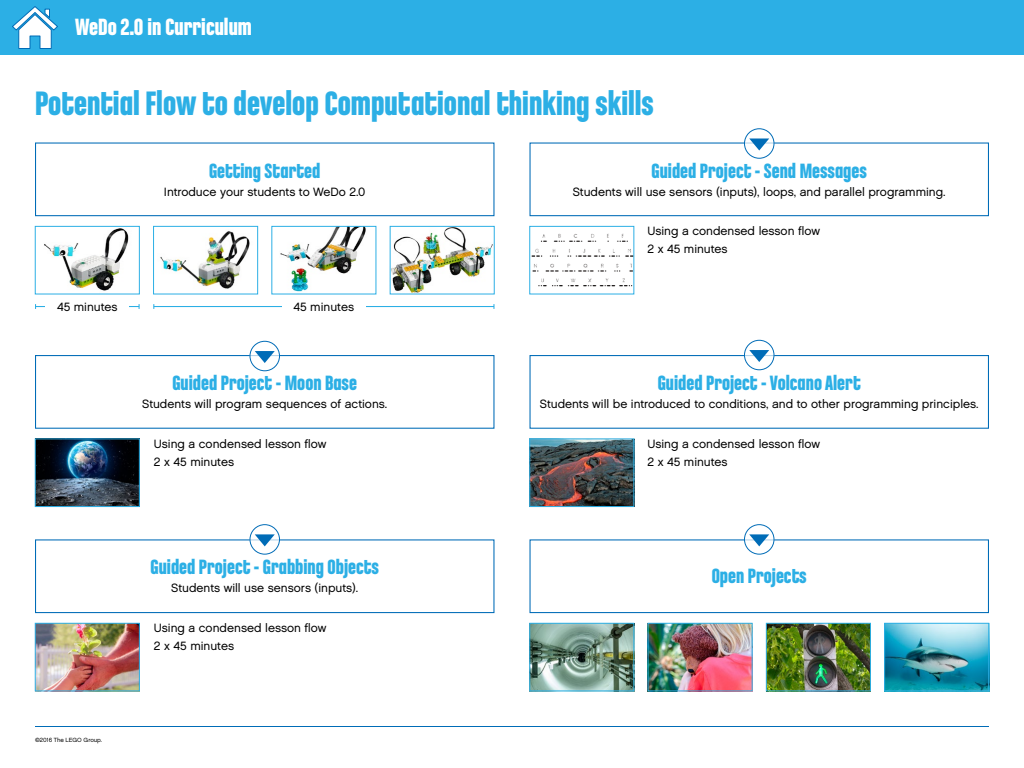
<style>
.page{position:relative;width:1024px;height:768px;background:#fff}
.page>*{position:absolute;margin:0;border:0;box-sizing:border-box;transform-origin:0 0}
.t1{font:700 36px "LEGO Chalet Comprime 80";color:#2cafe5}
.t2{font:700 25px "LEGO Chalet Comprime 80";color:#fff}
.t3{font:700 22px "LEGO Chalet Comprime 80";color:#2cafe5}
.t4{font:12px/18px "LEGO Chalet 60";color:#000}
.t5{font:6px "LEGO Chalet 60";color:#000}
</style>
<div class="page">
<div style="left:0;top:0;width:1024px;height:55px;background:#2cafe5"></div>
<hr style="left:35px;top:726px;width:954px;height:2px;background:#006cb7">
<svg style="left:12px;top:6px;width:46px;height:43px"></svg>
<div style="left:35px;top:142px;width:460px;height:74px;border:1px solid #006cb7"></div>
<img style="left:44px;top:228px;width:85px;height:63px">
<div style="left:35px;top:226px;width:105px;height:68px;border:1px solid #2cafe5"></div>
<img style="left:280px;top:228px;width:86px;height:64px">
<div style="left:272px;top:226px;width:104px;height:68px;border:1px solid #2cafe5"></div>
<img style="left:160px;top:231px;width:90px;height:58px">
<div style="left:153px;top:226px;width:105px;height:68px;border:1px solid #2cafe5"></div>
<img style="left:392px;top:228px;width:101px;height:64px">
<div style="left:390px;top:226px;width:105px;height:68px;border:1px solid #2cafe5"></div>
<div style="left:35px;top:355px;width:460px;height:74px;border:1px solid #006cb7"></div>
<hr style="left:154px;top:306px;width:340px;height:1px;background:#2cafe5">
<div style="left:282px;top:302px;width:84px;height:16px;background:#fff"></div>
<hr style="left:36px;top:306px;width:103px;height:1px;background:#2cafe5">
<div style="left:45px;top:302px;width:84px;height:16px;background:#fff"></div>
<img style="left:37px;top:441px;width:101px;height:64px">
<div style="left:35px;top:439px;width:105px;height:68px;border:1px solid #2cafe5"></div>
<div style="left:35px;top:539px;width:460px;height:74px;border:1px solid #006cb7"></div>
<img style="left:37px;top:625px;width:101px;height:64px">
<div style="left:35px;top:623px;width:105px;height:68px;border:1px solid #2cafe5"></div>
<div style="left:529px;top:142px;width:460px;height:74px;border:1px solid #006cb7"></div>
<img style="left:531px;top:233px;width:101px;height:54px">
<div style="left:529px;top:226px;width:105px;height:68px;border:1px solid #2cafe5"></div>
<div style="left:529px;top:355px;width:460px;height:74px;border:1px solid #006cb7"></div>
<img style="left:531px;top:441px;width:101px;height:64px">
<div style="left:529px;top:439px;width:105px;height:68px;border:1px solid #2cafe5"></div>
<div style="left:529px;top:539px;width:460px;height:74px;border:1px solid #006cb7"></div>
<img style="left:531px;top:625px;width:101px;height:64px">
<div style="left:529px;top:623px;width:105px;height:68px;border:1px solid #2cafe5"></div>
<img style="left:768px;top:625px;width:101px;height:64px">
<div style="left:766px;top:623px;width:105px;height:68px;border:1px solid #2cafe5"></div>
<img style="left:650px;top:625px;width:100px;height:64px">
<div style="left:648px;top:623px;width:104px;height:68px;border:1px solid #2cafe5"></div>
<img style="left:886px;top:625px;width:101px;height:64px">
<div style="left:884px;top:623px;width:105px;height:68px;border:1px solid #2cafe5"></div>
<div style="left:250px;top:341px;width:30px;height:30px;background:#fff;border-radius:50%"></div>
<div style="left:250px;top:341px;width:30px;height:30px;border:1px solid #006cb7;border-radius:50%"></div>
<svg style="left:255px;top:351px;width:20px;height:12px"></svg>
<svg style="left:250px;top:524px;width:30px;height:30px"></svg>
<div style="left:250px;top:524px;width:30px;height:30px;border:1px solid #006cb7;border-radius:50%"></div>
<svg style="left:255px;top:534px;width:20px;height:12px"></svg>
<div style="left:744px;top:340px;width:30px;height:30px;background:#fff;border-radius:50%"></div>
<div style="left:744px;top:340px;width:30px;height:30px;border:1px solid #006cb7;border-radius:50%"></div>
<svg style="left:749px;top:350px;width:20px;height:12px"></svg>
<svg style="left:744px;top:524px;width:30px;height:30px"></svg>
<div style="left:744px;top:524px;width:30px;height:30px;border:1px solid #006cb7;border-radius:50%"></div>
<svg style="left:749px;top:534px;width:20px;height:12px"></svg>
<svg style="left:744px;top:128px;width:30px;height:30px"></svg>
<div style="left:744px;top:128px;width:30px;height:30px;border:1px solid #006cb7;border-radius:50%"></div>
<svg style="left:749px;top:138px;width:20px;height:12px"></svg>
<h2 class="t2" style="left:75px;top:12px;width:178px">WeDo 2.0 in Curriculum</h2>
<h1 class="t1" style="left:35px;top:82px;width:620px">Potential Flow to develop Computational thinking skills</h1>
<h3 class="t3" style="left:209px;top:157px;width:113px">Getting Started</h3>
<p class="t4" style="left:164px;top:182px;width:203px">Introduce your students to WeDo 2.0</p>
<p class="t4" style="left:57px;top:298px;width:62px">45 minutes</p>
<p class="t4" style="left:294px;top:298px;width:62px">45 minutes</p>
<h3 class="t3" style="left:172px;top:370px;width:186px">Guided Project - Moon Base</h3>
<p class="t4" style="left:142px;top:395px;width:247px">Students will program sequences of actions.</p>
<p class="t4" style="left:154px;top:434px;width:174px">Using a condensed lesson flow<br>2 x 45 minutes</p>
<h3 class="t3" style="left:151px;top:554px;width:230px">Guided Project - Grabbing Objects</h3>
<p class="t4" style="left:171px;top:579px;width:188px">Students will use sensors (inputs).</p>
<p class="t5" style="left:35px;top:736px;width:69px">©2016 The LEGO Group.</p>
<p class="t4" style="left:154px;top:619px;width:174px">Using a condensed lesson flow<br>2 x 45 minutes</p>
<h3 class="t3" style="left:652px;top:157px;width:217px">Guided Project - Send Messages</h3>
<p class="t4" style="left:573px;top:182px;width:374px">Students will use sensors (inputs), loops, and parallel programming.</p>
<p class="t4" style="left:647px;top:222px;width:174px">Using a condensed lesson flow<br>2 x 45 minutes</p>
<h3 class="t3" style="left:658px;top:370px;width:204px">Guided Project - Volcano Alert</h3>
<p class="t4" style="left:540px;top:395px;width:440px">Students will be introduced to conditions, and to other programming principles.</p>
<p class="t4" style="left:647px;top:434px;width:174px">Using a condensed lesson flow<br>2 x 45 minutes</p>
<h3 class="t3" style="left:712px;top:563px;width:97px">Open Projects</h3>
</div>
